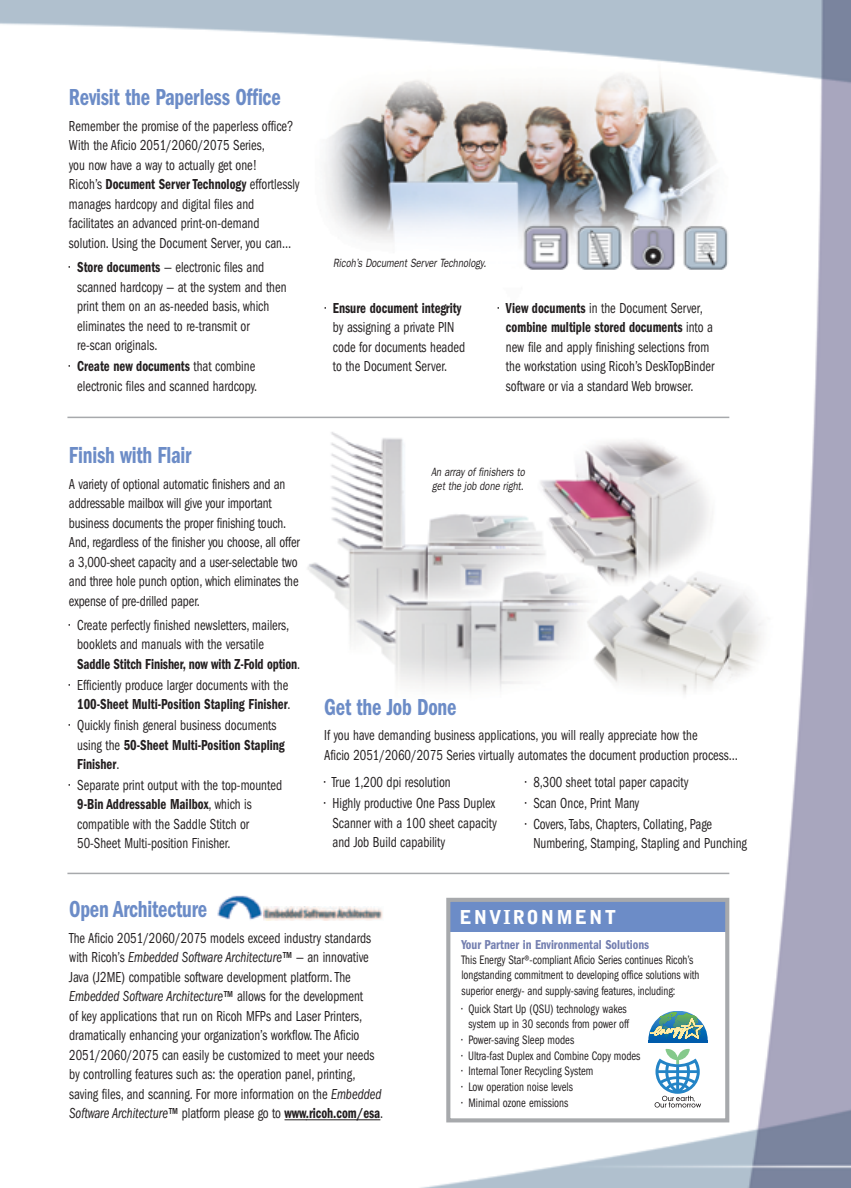
<style>
.page{position:relative;width:851px;height:1188px;background:#fff}
.page>*{position:absolute;margin:0;border:0;box-sizing:border-box;transform-origin:0 0}
.t1{font:600 condensed 24px "Franklin Gothic";letter-spacing:-.01em;color:#6c8cc7;scale:.85 1}
.t2{font:900 19.05px "Bell Gothic";letter-spacing:.11em;color:#fff}
.t3{font:condensed 15px/19.5px "Franklin Gothic";color:#231f20;scale:.85 1}
.t4{font:600 condensed 13.35px "Franklin Gothic";color:#747fb0;scale:.92 1}
.t5{font:condensed 12.75px/15.3px "Franklin Gothic";letter-spacing:-.005em;color:#231f20;scale:.85 1}
.t6{font:italic 12px/14.7px "Franklin Gothic";color:#231f20;scale:.78 1}
.s1{font-weight:600}
.s2{font-style:italic}
</style>
<div class="page">
<hr style="left:850px;top:0;width:1px;height:1188px;background:#000">
<img style="left:0;top:0;width:850px;height:1188px">
<svg style="left:284px;top:1119px;width:22px;height:1px"></svg>
<hr style="left:306px;top:1119px;width:74px;height:1px;background:#231f20">
<hr style="left:67px;top:417px;width:662px;height:1px;background:#a7a9ac">
<hr style="left:67px;top:873px;width:662px;height:1px;background:#a7a9ac">
<div style="left:449px;top:901px;width:278px;height:31px;background:#6c8cc7"></div>
<svg style="left:654px;top:1049px;width:47px;height:59px"></svg>
<svg style="left:648px;top:1011px;width:59px;height:29px"></svg>
<hr style="left:648px;top:1040px;width:59px;height:3px;background:#005bab">
<div style="left:446px;top:898px;width:283px;height:224px;border:4px solid #a7a9ac"></div>
<img style="left:263px;top:907px;width:120px;height:13px">
<img style="left:215px;top:892px;width:48px;height:31px">
<h1 class="t1" style="left:69px;top:89px;width:251px">Revisit the Paperless Office</h1>
<p class="t3" style="left:69px;top:117px;width:273px">Remember the promise of the paperless office?<br>With the Aficio 2051/2060/2075 Series,<br>you now have a way to actually get one!<br>Ricoh’s <span class="s1">Document Server Technology</span> effortlessly manages hardcopy and digital files and facilitates an advanced print-on-demand solution. Using the Document Server, you can…</p>
<p class="t3" style="left:77px;top:259px;width:248px;text-indent:-8px">• <span class="s1">Store documents</span> — electronic files and scanned hardcopy — at the system and then print them on an as-needed basis, which eliminates the need to re-transmit or re-scan originals.</p>
<p class="t3" style="left:69px;top:358px;width:223px;text-align:center">• <span class="s1">Create new documents</span> that combine electronic files and scanned hardcopy.</p>
<h1 class="t1" style="left:69px;top:447px;width:146px">Finish with Flair</h1>
<p class="t3" style="left:69px;top:475px;width:273px">A variety of optional automatic finishers and an addressable mailbox will give your important business documents the proper finishing touch.<br>And, regardless of the finisher you choose, all offer a 3,000-sheet capacity and a user-selectable two and three hole punch option, which eliminates the expense of pre-drilled paper.</p>
<p class="t3" style="left:77px;top:616px;width:264px;text-indent:-8px">• Create perfectly finished newsletters, mailers, booklets and manuals with the versatile<br><span class="s1">Saddle Stitch Finisher, now with Z-Fold option</span>.</p>
<p class="t3" style="left:69px;top:676px;width:262px;text-align:center">• Efficiently produce larger documents with the<br><span class="s1">100-Sheet Multi-Position Stapling Finisher</span>.</p>
<p class="t3" style="left:77px;top:717px;width:246px;text-indent:-8px">• Quickly finish general business documents using the <span class="s1">50-Sheet Multi-Position Stapling<br>Finisher</span>.</p>
<p class="t3" style="left:77px;top:776px;width:242px;text-indent:-8px">• Separate print output with the top-mounted <span class="s1">9-Bin Addressable Mailbox</span>, which is compatible with the Saddle Stitch or 50-Sheet Multi-position Finisher.</p>
<p class="t6" style="left:333px;top:256px;width:198px">Ricoh’s Document Server Technology.</p>
<p class="t3" style="left:333px;top:299px;width:157px;text-indent:-8px">• <span class="s1">Ensure document integrity </span>by assigning a private PIN code for documents headed to the Document Server.</p>
<p class="t3" style="left:506px;top:299px;width:247px;text-indent:-8px">• <span class="s1">View documents</span> in the Document Server, <span class="s1">combine multiple stored documents</span> into a new file and apply finishing selections from the workstation using Ricoh’s DeskTopBinder software or via a standard Web browser.</p>
<p class="t6" style="left:431px;top:465px;width:122px">An array of finishers to get the job done right.</p>
<h1 class="t1" style="left:324px;top:699px;width:157px">Get the Job Done</h1>
<p class="t3" style="left:324px;top:727px;width:488px">If you have demanding business applications, you will really appreciate how the<br>Aficio 2051/2060/2075 Series virtually automates the document production process…</p>
<p class="t3" style="left:525px;top:774px;width:194px">• 8,300 sheet total paper capacity</p>
<p class="t3" style="left:525px;top:795px;width:136px">• Scan Once, Print Many</p>
<p class="t3" style="left:533px;top:815px;width:253px;text-indent:-8px">• Covers, Tabs, Chapters, Collating, Page<br>Numbering, Stamping, Stapling and Punching</p>
<p class="t3" style="left:324px;top:774px;width:150px">• True 1,200 dpi resolution</p>
<p class="t3" style="left:332px;top:795px;width:195px;text-align:justify;text-indent:-8px">• Highly productive One Pass Duplex Scanner with a 100 sheet capacity and Job Build capability</p>
<h1 class="t1" style="left:69px;top:901px;width:164px">Open Architecture</h1>
<p class="t3" style="left:69px;top:929px;width:371px">The Aficio 2051/2060/2075 models exceed industry standards with Ricoh’s <span class="s2">Embedded Software Architecture™</span> — an innovative Java (J2ME) compatible software development platform. The <span class="s2">Embedded Software Architecture™</span> allows for the development<br>of key applications that run on Ricoh MFPs and Laser Printers, dramatically enhancing your organization’s workflow. The Aficio 2051/2060/2075 can easily be customized to meet your needs by controlling features such as: the operation panel, printing, saving files, and scanning. For more information on the <span class="s2">Embedded Software Architecture™</span> platform please go to <span class="s1">www.ricoh.com/esa</span>.</p>
<p class="t2" style="left:459px;top:910px;width:158px">ENVIRONMENT</p>
<p class="t4" style="left:461px;top:940px;width:206px">Your Partner in Environmental Solutions</p>
<p class="t5" style="left:461px;top:953px;width:281px">This Energy Star®-compliant Aficio Series continues Ricoh’s longstanding commitment to developing office solutions with superior energy- and supply-saving features, including:</p>
<p class="t5" style="left:461px;top:1002px;width:199px;text-align:center">• Quick Start Up (QSU) technology wakes system up in 30 seconds from power off</p>
<p class="t5" style="left:461px;top:1033px;width:134px">• Power-saving Sleep modes</p>
<p class="t5" style="left:461px;top:1049px;width:212px">• Ultra-fast Duplex and Combine Copy modes</p>
<p class="t5" style="left:461px;top:1065px;width:157px">• Internal Toner Recycling System</p>
<p class="t5" style="left:461px;top:1080px;width:133px">• Low operation noise levels</p>
<p class="t5" style="left:461px;top:1096px;width:127px">• Minimal ozone emissions</p>
</div>
